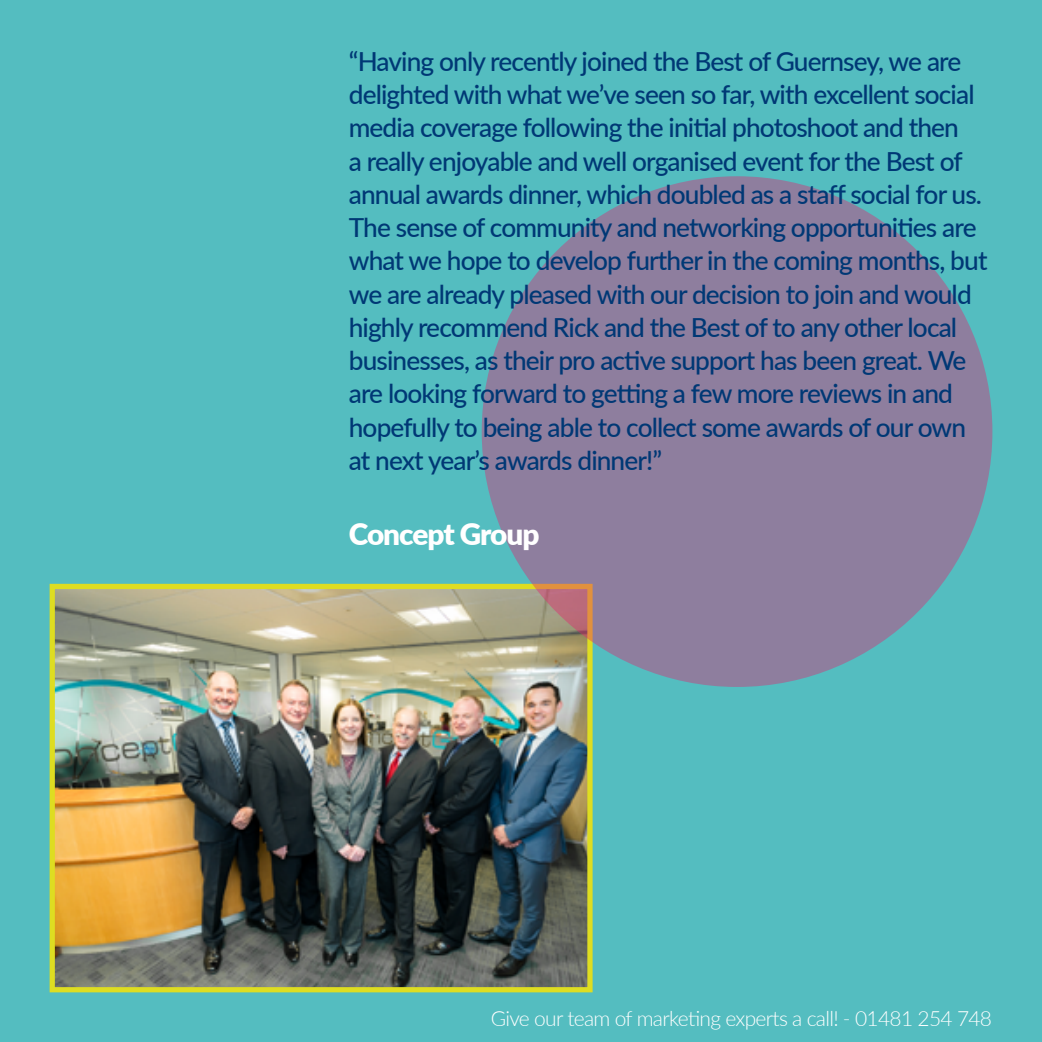
<style>
.page{position:relative;width:1042px;height:1042px;background:#54bdc0}
.page>*{position:absolute;margin:0;border:0;box-sizing:border-box;transform-origin:0 0}
.t1{font:900 29.75px "Lato";letter-spacing:-.035em;color:#fff}
.t2{font:500 26.25px/33.2px "Lato";letter-spacing:-.035em;color:#003875}
.t3{font:300 21px "Lato";letter-spacing:-.035em;color:#fff}
</style>
<div class="page">
<img style="left:56px;top:590px;width:530px;height:396px">
<div style="left:50px;top:584px;width:542px;height:408px;border:5px solid #dedd21"></div>
<div style="left:482px;top:176px;width:510px;height:511px;background:#8e7e9e;border-radius:50%"></div>
<p class="t2" style="left:349px;top:43px;width:640px">“Having only recently joined the Best of Guernsey, we are delighted with what we’ve seen so far, with excellent social media coverage following the initial photoshoot and then<br>a really enjoyable and well organised event for the Best of annual awards dinner, which doubled as a staff social for us.<br>The sense of community and networking opportunities are what we hope to develop further in the coming months, but we are already pleased with our decision to join and would highly recommend Rick and the Best of to any other local businesses, as their pro active support has been great. We are looking forward to getting a few more reviews in and hopefully to being able to collect some awards of our own at next year’s awards dinner!”</p>
<p class="t1" style="left:349px;top:512px;width:192px">Concept Group</p>
<p class="t3" style="left:491px;top:1003px;width:503px">Give our team of marketing experts a call! - 01481 254 748</p>
</div>
